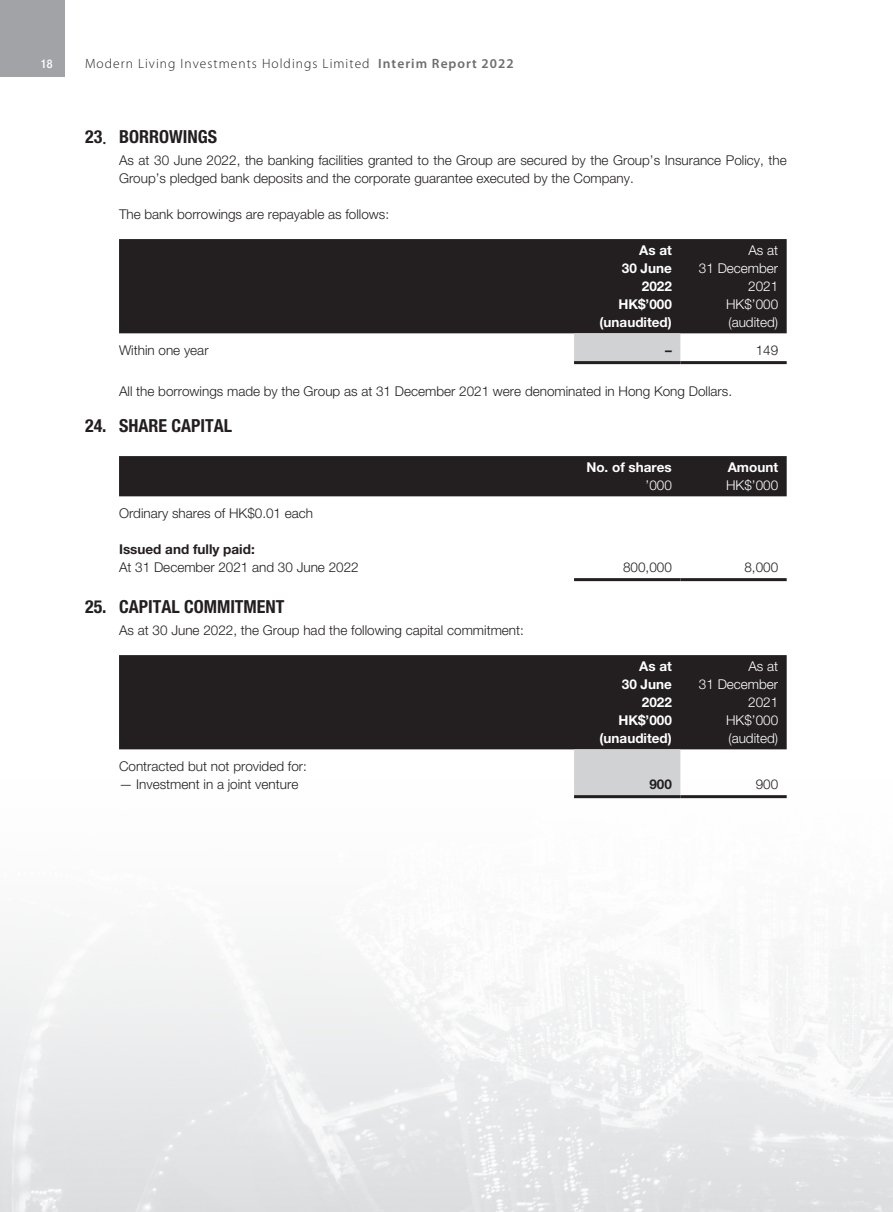
<style>
.page{position:relative;width:893px;height:1212px;background:#fff}
.page>*{position:absolute;margin:0;border:0;box-sizing:border-box;transform-origin:0 0}
._01_H1{font:700 condensed 18px "Helvetica Neue LT Std";color:#231f20}
._00_txt{font:300 13.5px/18px "Helvetica Neue LT Std";color:#231f20}
._50_Table_txt{font:300 13.5px "Helvetica Neue LT Std";color:#231f20}
._50_Table_txt-2{font:700 13.5px "Helvetica Neue LT Std";color:#fff}
._50_Table_txt-3{font:300 13.5px "Helvetica Neue LT Std";color:#fff}
.t1{font:300 13.5px "Myriad Pro";letter-spacing:.075em;color:#231f20}
._50_Table_txt-4{font:700 13.5px "Helvetica Neue LT Std";color:#231f20}
.t2{font:500 condensed 12px "Helvetica Neue LT Std";color:#fff}
.s1{font-weight:600;color:#6c6d70}
.s2{font-family:"DF Kai Shu SB Estd BF";font-weight:400;font-stretch:normal}
</style>
<div class="page">
<div style="left:0;top:0;width:65px;height:77px;background:#a1a3a6"></div>
<div style="left:119px;top:239px;width:668px;height:94px;background:#231f20"></div>
<div style="left:574px;top:333px;width:106px;height:28px;background:#d1d2d4"></div>
<hr style="left:574px;top:361px;width:106px;height:3px;background:#231f20">
<hr style="left:680px;top:361px;width:107px;height:3px;background:#231f20">
<div style="left:119px;top:456px;width:668px;height:40px;background:#231f20"></div>
<hr style="left:574px;top:578px;width:106px;height:3px;background:#231f20">
<hr style="left:680px;top:578px;width:107px;height:3px;background:#231f20">
<div style="left:119px;top:655px;width:668px;height:94px;background:#231f20"></div>
<div style="left:574px;top:749px;width:106px;height:46px;background:#d1d2d4"></div>
<hr style="left:574px;top:795px;width:106px;height:3px;background:#231f20">
<hr style="left:680px;top:795px;width:107px;height:3px;background:#231f20">
<p class="t2" style="left:41px;top:57px;width:13px">18</p>
<p class="t1" style="left:85px;top:56px;width:430px">Modern Living Investments Holdings Limited <span class="s1">Interim Report 2022</span></p>
<p class="_01_H1" style="left:85px;top:125px;width:134px">23<span class="s2">.</span> BORROWINGS</p>
<p class="_00_txt" style="left:119px;top:151px;width:669px">As at 30 June 2022, the banking facilities granted to the Group are secured by the Group’s Insurance Policy, the<br>Group’s pledged bank deposits and the corporate guarantee executed by the Company.</p>
<p class="_00_txt" style="left:119px;top:205px;width:272px">The bank borrowings are repayable as follows:</p>
<p class="_50_Table_txt-2" style="left:639px;top:242px;width:34px">As at</p>
<p class="_50_Table_txt-2" style="left:622px;top:260px;width:52px">30 June</p>
<p class="_50_Table_txt-2" style="left:642px;top:278px;width:32px">2022</p>
<p class="_50_Table_txt-3" style="left:748px;top:242px;width:31px">As at</p>
<p class="_50_Table_txt-3" style="left:699px;top:260px;width:81px">31 December</p>
<p class="_50_Table_txt-3" style="left:748px;top:278px;width:32px">2021</p>
<p class="_50_Table_txt-2" style="left:618px;top:296px;width:55px">HK$’000</p>
<p class="_50_Table_txt-3" style="left:726px;top:296px;width:54px">HK$’000</p>
<p class="_50_Table_txt-2" style="left:600px;top:314px;width:74px">(unaudited)</p>
<p class="_50_Table_txt-3" style="left:728px;top:314px;width:51px">(audited)</p>
<p class="_50_Table_txt" style="left:119px;top:342px;width:91px">Within one year</p>
<p class="_50_Table_txt-4" style="left:665px;top:342px;width:8px">–</p>
<p class="_50_Table_txt" style="left:756px;top:342px;width:24px">149</p>
<p class="_00_txt" style="left:119px;top:381px;width:614px">All the borrowings made by the Group as at 31 December 2021 were denominated in Hong Kong Dollars.</p>
<p class="_01_H1" style="left:85px;top:414px;width:149px">24. SHARE CAPITAL</p>
<p class="_50_Table_txt-2" style="left:586px;top:459px;width:87px">No. of shares</p>
<p class="_50_Table_txt-2" style="left:728px;top:459px;width:52px">Amount</p>
<p class="_50_Table_txt-3" style="left:646px;top:477px;width:28px">’000</p>
<p class="_50_Table_txt-3" style="left:726px;top:477px;width:54px">HK$’000</p>
<p class="_50_Table_txt" style="left:119px;top:505px;width:196px">Ordinary shares of HK$0.01 each</p>
<p class="_50_Table_txt-4" style="left:119px;top:541px;width:137px">Issued and fully paid:</p>
<p class="_50_Table_txt" style="left:119px;top:559px;width:241px">At 31 December 2021 and 30 June 2022</p>
<p class="_50_Table_txt" style="left:623px;top:559px;width:50px">800,000</p>
<p class="_50_Table_txt" style="left:744px;top:559px;width:35px">8,000</p>
<p class="_01_H1" style="left:85px;top:595px;width:201px">25. CAPITAL COMMITMENT</p>
<p class="_00_txt" style="left:119px;top:621px;width:406px">As at 30 June 2022, the Group had the following capital commitment:</p>
<p class="_50_Table_txt-2" style="left:639px;top:658px;width:34px">As at</p>
<p class="_50_Table_txt-2" style="left:622px;top:676px;width:52px">30 June</p>
<p class="_50_Table_txt-2" style="left:642px;top:694px;width:32px">2022</p>
<p class="_50_Table_txt-3" style="left:748px;top:658px;width:31px">As at</p>
<p class="_50_Table_txt-3" style="left:699px;top:676px;width:81px">31 December</p>
<p class="_50_Table_txt-3" style="left:748px;top:694px;width:32px">2021</p>
<p class="_50_Table_txt-2" style="left:618px;top:712px;width:55px">HK$’000</p>
<p class="_50_Table_txt-3" style="left:726px;top:712px;width:54px">HK$’000</p>
<p class="_50_Table_txt-2" style="left:600px;top:730px;width:74px">(unaudited)</p>
<p class="_50_Table_txt-3" style="left:728px;top:730px;width:51px">(audited)</p>
<p class="_50_Table_txt" style="left:119px;top:758px;width:189px">Contracted but not provided for:</p>
<p class="_50_Table_txt" style="left:119px;top:776px;width:181px">— Investment in a joint venture</p>
<p class="_50_Table_txt-4" style="left:649px;top:776px;width:24px">900</p>
<p class="_50_Table_txt" style="left:756px;top:776px;width:24px">900</p>
</div>
